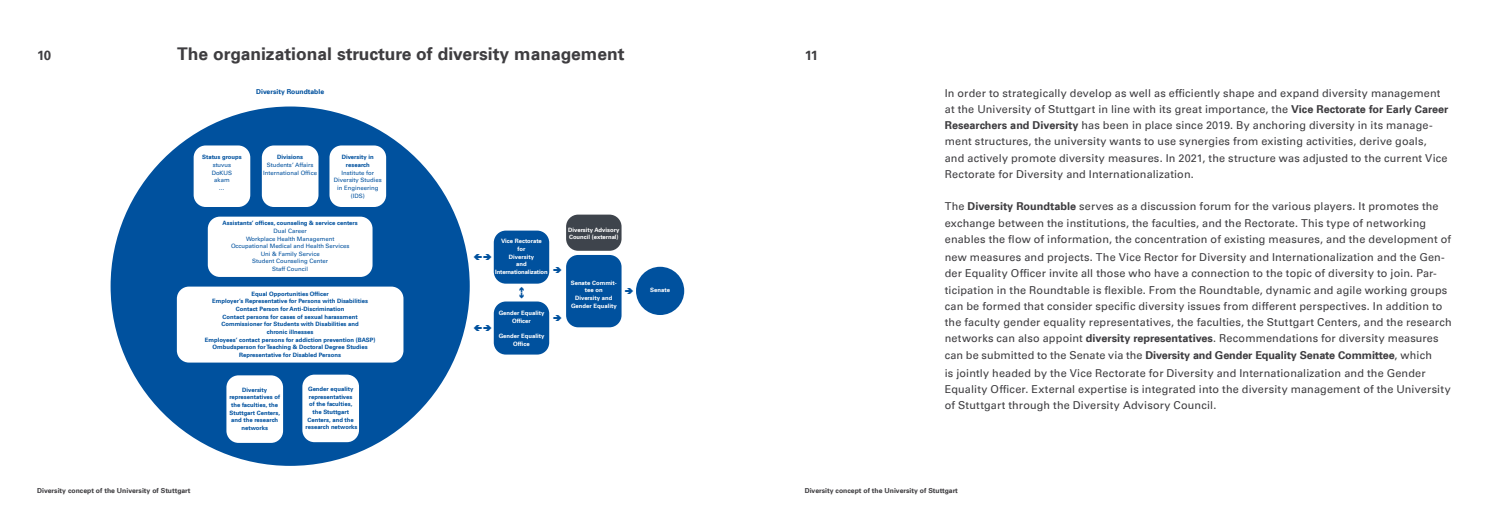
<style>
.page{position:relative;width:1489px;height:525px;background:#fff}
.page>*{position:absolute;margin:0;border:0;box-sizing:border-box;transform-origin:0 0}
.t1{font:17.5px "Universfor Uni S65 Bd";color:#3e3d40}
.t2{font:13.12px "Universfor Uni S65 Bd";color:#3e3d40}
.t3{font:10.88px/16.2px "Universfor Uni S55 Rm";letter-spacing:.015em;color:#3e3d40}
.t4{font:10.88px "Universfor Uni S65 Bd";letter-spacing:-.01em;color:#3e3d40}
.t5{font:6.88px "Universfor Uni S65 Bd";color:#3e3d40}
.t6{font:6.75px "Universfor Uni S65 Bd";color:#00519e}
.t7{font:6px/7.6px "Universfor Uni S65 Bd";color:#00519e;text-align:center}
.t8{font:6px/7.6px "Universfor Uni S55 Rm";color:#00519e;text-align:center}
.t9{font:6px/7.6px "Universfor Uni S65 Bd";color:#fff;text-align:center}
.t10{font:6px/7.6px "Universfor Uni S65 Bd";letter-spacing:-.02em;color:#fff;text-align:center}
.s1{font-family:"Universfor Uni S65 Bd"}
.s2{font-family:"Universfor Uni S55 Rm"}
</style>
<div class="page">
<div style="left:636px;top:266px;width:48px;height:49px;background:#00519e;border-radius:50%"></div>
<div style="left:494px;top:230px;width:55px;height:53px;background:#00519e;border-radius:12px"></div>
<div style="left:494px;top:301px;width:55px;height:53px;background:#00519e;border-radius:12px"></div>
<div style="left:566px;top:255px;width:55px;height:72px;background:#00519e;border-radius:12px"></div>
<div style="left:566px;top:214px;width:55px;height:37px;background:#3e444c;border-radius:12px"></div>
<div style="left:111px;top:106px;width:358px;height:359px;background:#00519e;border-radius:50%"></div>
<div style="left:226px;top:375px;width:57px;height:67px;background:#fff;border-radius:12px"></div>
<div style="left:302px;top:374px;width:57px;height:68px;background:#fff;border-radius:12px"></div>
<div style="left:194px;top:145px;width:56px;height:62px;background:#fff;border-radius:12px"></div>
<div style="left:208px;top:216px;width:164px;height:61px;background:#fff;border-radius:12px"></div>
<div style="left:262px;top:145px;width:56px;height:62px;background:#fff;border-radius:12px"></div>
<div style="left:329px;top:145px;width:57px;height:62px;background:#fff;border-radius:12px"></div>
<div style="left:177px;top:286px;width:226px;height:76px;background:#fff;border-radius:12px"></div>
<h1 class="t1" style="left:177px;top:42px;width:449px">The organizational structure of diversity management</h1>
<p class="t6" style="left:256px;top:86px;width:69px">Diversity Roundtable</p>
<p class="t2" style="left:37px;top:46px;width:15px">10</p>
<p class="t2" style="left:804px;top:46px;width:15px">11</p>
<p class="t7" style="left:202px;top:153px;width:41px">Status groups</p>
<p class="t8" style="left:212px;top:161px;width:22px">stuvus<br>DoKUS akam …</p>
<p class="t7" style="left:222px;top:219px;width:137px">Assistants’ offices, counseling &amp; service centers</p>
<p class="t8" style="left:231px;top:226px;width:120px">Dual Career<br>Workplace Health Management<br>Occupational Medical and Health Services<br>Uni &amp; Family Service<br>Student Counseling Center<br>Staff Council</p>
<p class="t7" style="left:277px;top:153px;width:27px">Divisions</p>
<p class="t8" style="left:263px;top:161px;width:55px">Students’ Affairs<br>International Office</p>
<p class="t7" style="left:342px;top:153px;width:33px">Diversity in research</p>
<p class="t8" style="left:334px;top:168px;width:49px">Institute for<br>Diversity Studies in Engineering (IDS)</p>
<p class="t7" style="left:205px;top:289px;width:172px">Equal Opportunities Officer<br>Employer’s Representative for Persons with Disabilities Contact Person for Anti-Discrimination<br>Contact persons for cases of sexual harassment Commissioner for Students with Disabilities and<br>chronic illnesses<br>Employees’ contact persons for addiction prevention (BASP)<br>Ombudsperson for Teaching &amp; Doctoral Degree Studies Representative for Disabled Persons</p>
<p class="t7" style="left:229px;top:385px;width:52px">Diversity representatives of the faculties, the<br>Stuttgart Centers, and the research networks</p>
<p class="t7" style="left:305px;top:384px;width:53px">Gender equality representatives<br>of the faculties, the Stuttgart<br>Centers, and the research networks</p>
<p class="t10" style="left:495px;top:237px;width:54px">Vice Rectorate<br>for<br>Diversity<br>and<br>Internationalization</p>
<p class="t9" style="left:498px;top:308px;width:47px">Gender Equality<br>Officer</p>
<p class="t9" style="left:498px;top:331px;width:47px">Gender Equality<br>Office</p>
<p class="t9" style="left:568px;top:225px;width:53px;text-align:left">Diversity Advisory<br>Council (external)</p>
<p class="t9" style="left:570px;top:278px;width:48px">Senate Commit&shy;tee on<br>Diversity and<br>Gender Equality</p>
<p class="t9" style="left:650px;top:285px;width:21px">Senate</p>
<p class="t3" style="left:944px;top:84px;width:505px">In order to strategically develop as well as efficiently shape and expand diversity management at the University of Stuttgart in line with its great importance, the <span class="s1">Vice Rectorate for Early Career Researchers and Diversity</span> has been in place since 2019. By anchoring diversity in its manage&shy;ment structures, the university wants to use synergies from existing activities, derive goals, and actively promote diversity measures. In 2021, the structure was adjusted to the current Vice Rectorate for Diversity and Internationalization.</p>
<p class="t3" style="left:944px;top:198px;width:507px">The <span class="s1">Diversity Roundtable</span> serves as a discussion forum for the various players. It promotes the exchange between the institutions, the faculties, and the Rectorate. This type of networking enables the flow of information, the concentration of existing measures, and the development of</p>
<p class="t3" style="left:944px;top:248px;width:508px">new measures and projects. The Vice Rector for Diversity and Internationalization and the Gen&shy;der Equality Officer invite all those who have a connection to the topic of diversity to join. Par&shy;ticipation in the Roundtable is flexible. From the Roundtable, dynamic and agile working groups can be formed that consider specific diversity issues from different perspectives. In addition to the faculty gender equality representatives, the faculties, the Stuttgart Centers, and the research networks can also appoint <span class="s1">diversity representatives</span>. Recommendations for diversity measures</p>
<p class="t4" style="left:944px;top:347px;width:488px"><span class="s2">can be submitted to the Senate via the</span> Diversity and Gender Equality Senate Committee<span class="s2">, which</span></p>
<p class="t3" style="left:944px;top:364px;width:507px">is jointly headed by the Vice Rectorate for Diversity and Internationalization and the Gender<br>Equality Officer. External expertise is integrated into the diversity management of the University of Stuttgart through the Diversity Advisory Council.</p>
<p class="t5" style="left:37px;top:485px;width:155px">Diversity concept of the University of Stuttgart</p>
<p class="t5" style="left:804px;top:485px;width:155px">Diversity concept of the University of Stuttgart</p>
</div>
